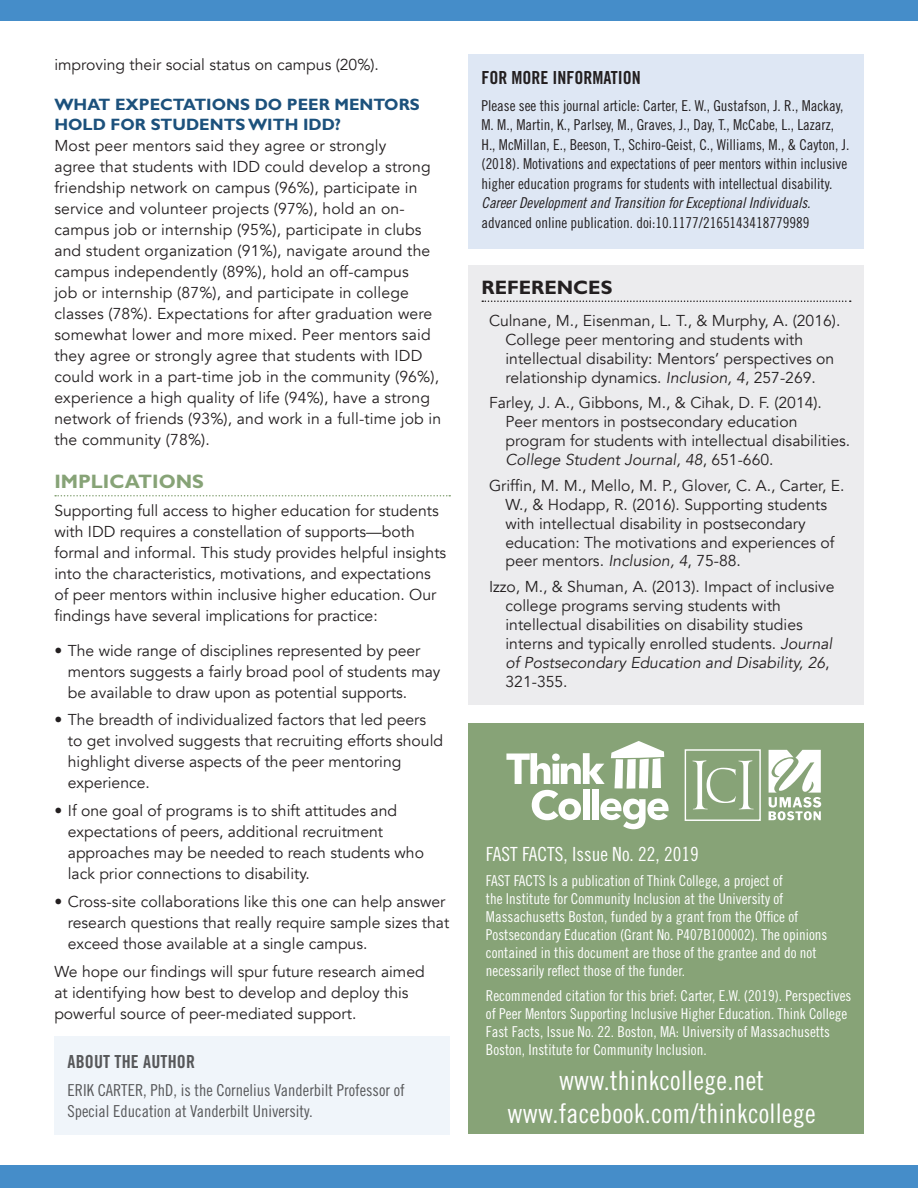
<style>
.page{position:relative;width:918px;height:1188px;background:#fff}
.page>*{position:absolute;margin:0;border:0;box-sizing:border-box;transform-origin:0 0}
.H2_back_page{font:27px "Trade Gothic Cond Eighteen";letter-spacing:.01em;color:#fff}
.text{font:19.5px "Trade Gothic Cond Eighteen";color:#fff}
._2__H2{font:700 19.5px "Gill Sans";color:#87a377}
._2__H2-2{font:700 19.5px "Gill Sans";color:#231f20}
.box_header{font:18px "Trade Gothic Bold Cond Twenty";color:#231f20}
.italic{font:18px "Trade Gothic Bold Cond Twenty";letter-spacing:.01em;color:#57585a}
.italic-2{font:16.5px/21px "Trade Gothic Cond Eighteen";color:#57585a}
._2__H3{font:700 16.5px/19.8px "Gill Sans";color:#1c517c}
._3__body_text{font:15.75px/21px "Avenir";color:#231f20}
.text-2{font:15px/18px "Trade Gothic Cond Eighteen";color:#fff}
.authors_text_new{font:15px/19.5px "Trade Gothic Cond Eighteen";color:#231f20}
.s1{font-family:"Trade Gothic Cond Eighteen Obl"}
.s2{font-style:italic}
</style>
<div class="page">
<div style="left:468px;top:723px;width:396px;height:411px;background:#87a377"></div>
<svg style="left:611px;top:741px;width:53px;height:48px"></svg>
<svg style="left:532px;top:790px;width:49px;height:30px"></svg>
<div style="left:583px;top:789px;width:7px;height:30px;background:#fff"></div>
<div style="left:592px;top:789px;width:7px;height:30px;background:#fff"></div>
<svg style="left:600px;top:799px;width:69px;height:30px"></svg>
<svg style="left:506px;top:753px;width:99px;height:31px"></svg>
<div style="left:685px;top:749px;width:76px;height:72px;border:1px solid #fff"></div>
<svg style="left:692px;top:760px;width:62px;height:49px"></svg>
<svg style="left:769px;top:750px;width:52px;height:70px"></svg>
<svg style="left:55px;top:495px;width:395px;height:1px"></svg>
<div style="left:468px;top:266px;width:396px;height:439px;background:#ececee"></div>
<svg style="left:482px;top:300px;width:369px;height:2px"></svg>
<div style="left:468px;top:54px;width:396px;height:194px;background:#dee7f4"></div>
<div style="left:0;top:0;width:918px;height:21px;background:#458dc9"></div>
<div style="left:0;top:1165px;width:918px;height:23px;background:#458dc9"></div>
<div style="left:54px;top:1036px;width:396px;height:99px;background:#f0f5fa"></div>
<p class="_3__body_text" style="left:54px;top:54px;width:326px">improving their social status on campus (20%).</p>
<p class="_2__H3" style="left:54px;top:94px;width:367px">WHAT EXPECTATIONS DO PEER MENTORS<br>HOLD FOR STUDENTS WITH IDD?</p>
<p class="_3__body_text" style="left:54px;top:135px;width:388px">Most peer mentors said they agree or strongly<br>agree that students with IDD could develop a strong friendship network on campus (96%), participate in service and volunteer projects (97%), hold an on&shy;campus job or internship (95%), participate in clubs and student organization (91%), navigate around the campus independently (89%), hold an off-campus<br>job or internship (87%), and participate in college classes (78%). Expectations for after graduation were somewhat lower and more mixed. Peer mentors said they agree or strongly agree that students with IDD could work in a part-time job in the community (96%), experience a high quality of life (94%), have a strong network of friends (93%), and work in a full-time job in the community (78%).</p>
<p class="_2__H2" style="left:54px;top:470px;width:151px">IMPLICATIONS</p>
<p class="_3__body_text" style="left:54px;top:500px;width:393px">Supporting full access to higher education for students with IDD requires a constellation of supports—both formal and informal. This study provides helpful insights into the characteristics, motivations, and expectations of peer mentors within inclusive higher education. Our findings have several implications for practice:</p>
<p class="_3__body_text" style="left:68px;top:640px;width:374px;text-indent:-14px">• The wide range of disciplines represented by peer mentors suggests a fairly broad pool of students may be available to draw upon as potential supports.</p>
<p class="_3__body_text" style="left:68px;top:710px;width:377px;text-indent:-14px">• The breadth of individualized factors that led peers to get involved suggests that recruiting efforts should highlight diverse aspects of the peer mentoring experience.</p>
<p class="_3__body_text" style="left:68px;top:800px;width:358px;text-indent:-14px">• If one goal of programs is to shift attitudes and expectations of peers, additional recruitment approaches may be needed to reach students who lack prior connections to disability.</p>
<p class="_3__body_text" style="left:68px;top:891px;width:383px;text-indent:-14px">• Cross-site collaborations like this one can help answer research questions that really require sample sizes that exceed those available at a single campus.</p>
<p class="_3__body_text" style="left:54px;top:961px;width:372px">We hope our findings will spur future research aimed at identifying how best to develop and deploy this powerful source of peer-mediated support.</p>
<p class="italic" style="left:68px;top:1051px;width:129px">ABOUT THE AUTHOR</p>
<p class="italic-2" style="left:68px;top:1079px;width:339px">ERIK CARTER, PhD, is the Cornelius Vanderbilt Professor of<br>Special Education at Vanderbilt University.</p>
<p class="box_header" style="left:482px;top:67px;width:161px">FOR MORE INFORMATION</p>
<p class="authors_text_new" style="left:482px;top:95px;width:369px">Please see this journal article: Carter, E. W., Gustafson, J. R., Mackay, M. M., Martin, K., Parlsey, M., Graves, J., Day, T., McCabe, L., Lazarz, H., McMillan, E., Beeson, T., Schiro-Geist, C., Williams, M., &amp; Cayton, J. (2018). Motivations and expectations of peer mentors within inclusive higher education programs for students with intellectual disability.<br><span class="s1">Career Development and Transition for Exceptional Individuals. </span>advanced online publication. doi:10.1177/2165143418779989</p>
<p class="_2__H2-2" style="left:482px;top:276px;width:132px">REFERENCES</p>
<p class="_3__body_text" style="left:506px;top:312px;width:336px;line-height:18.9px;text-indent:-16px">Culnane, M., Eisenman, L. T., &amp; Murphy, A. (2016).<br>College peer mentoring and students with intellectual disability: Mentors’ perspectives on relationship dynamics. <span class="s2">Inclusion, 4</span>, 257-269.</p>
<p class="_3__body_text" style="left:506px;top:394px;width:346px;line-height:18.9px;text-indent:-16px">Farley, J. A., Gibbons, M., &amp; Cihak, D. F. (2014).<br>Peer mentors in postsecondary education program for students with intellectual disabilities.<br><span class="s2">College Student Journal, 48</span>, 651-660.</p>
<p class="_3__body_text" style="left:506px;top:476px;width:341px;line-height:18.9px;text-indent:-16px">Griffin, M. M., Mello, M. P., Glover, C. A., Carter, E.<br>W., &amp; Hodapp, R. (2016). Supporting students with intellectual disability in postsecondary education: The motivations and experiences of peer mentors. <span class="s2">Inclusion, 4</span>, 75-88.</p>
<p class="_3__body_text" style="left:506px;top:578px;width:331px;line-height:18.9px;text-indent:-16px">Izzo, M., &amp; Shuman, A. (2013). Impact of inclusive college programs serving students with intellectual disabilities on disability studies interns and typically enrolled students. <span class="s2">Journal of Postsecondary Education and Disability, 26</span>, 321-355.</p>
<p class="text" style="left:486px;top:843px;width:214px">FAST FACTS, Issue No. 22, 2019</p>
<p class="text-2" style="left:486px;top:871px;width:343px">FAST FACTS Is a publication of Think College, a project of<br>the Institute for Community Inclusion at the University of Massachusetts Boston, funded by a grant from the Office of Postsecondary Education (Grant No. P407B100002). The opinions contained in this document are those of the grantee and do not necessarily reflect those of the funder.</p>
<p class="text-2" style="left:486px;top:986px;width:367px">Recommended citation for this brief: Carter, E.W. (2019). Perspectives of Peer Mentors Supporting Inclusive Higher Education<span class="s1">.</span> Think College Fast Facts, Issue No. 22. Boston, MA: University of Massachusetts Boston, Institute for Community Inclusion.</p>
<p class="H2_back_page" style="left:559px;top:1065px;width:207px">www.thinkcollege.net</p>
<p class="H2_back_page" style="left:508px;top:1097px;width:310px">www.facebook.com/thinkcollege</p>
</div>
